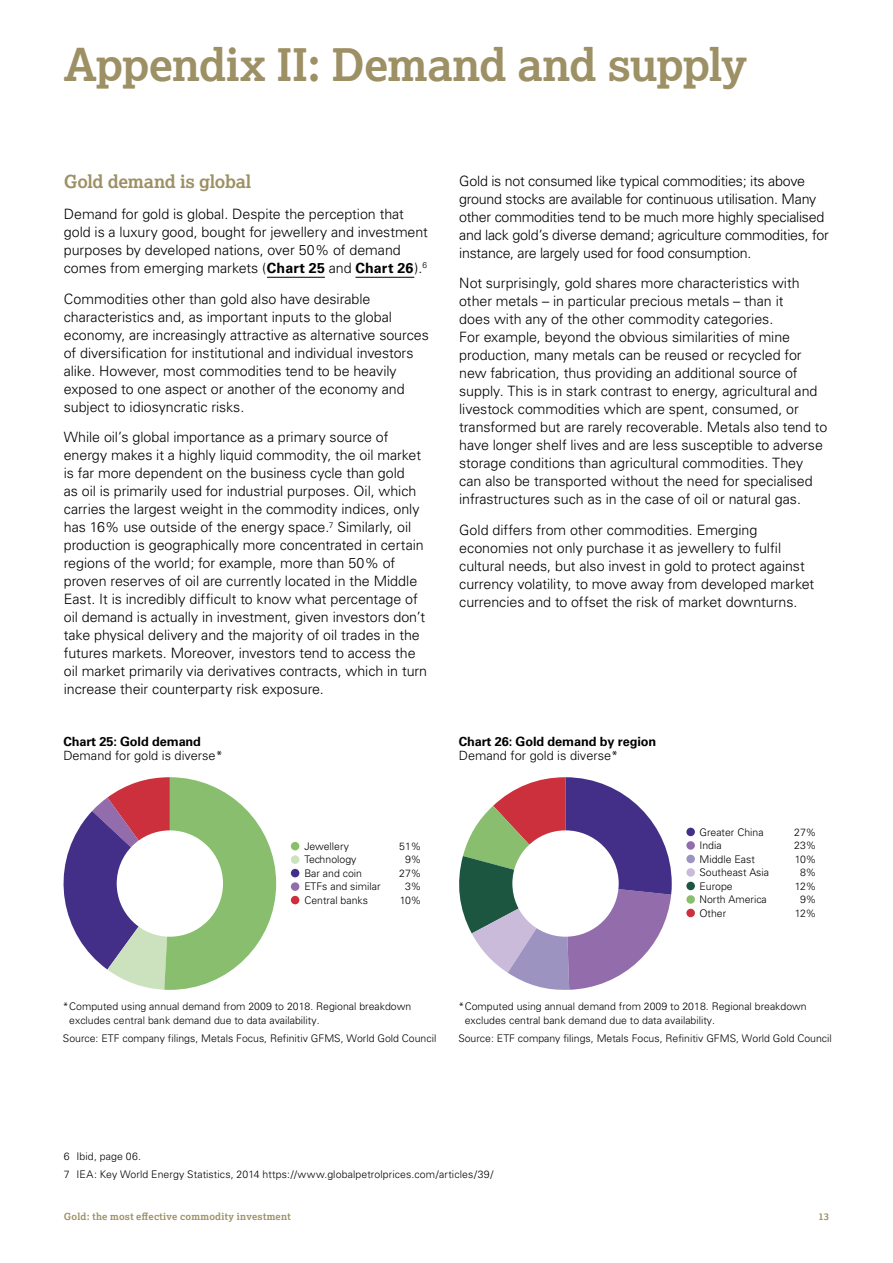
<style>
.page{position:relative;width:893px;height:1263px;background:#fff}
.page>*{position:absolute;margin:0;border:0;box-sizing:border-box;transform-origin:0 0}
.t1{font:700 45px "Lexia";letter-spacing:-.02em;color:#9d9064}
.t2{font:700 18px "Lexia";letter-spacing:-.02em;color:#9d9064}
.t3{font:300 14.25px/18px "Univers";letter-spacing:-.005em;color:#000}
.t4{font:300 12.75px "Univers";color:#000}
.t5{font:700 12.75px "Univers";letter-spacing:-.01em;color:#000}
.t6{font:300 10.5px/13.5px "Univers";color:#000}
.t7{font:700 9.75px "Lexia";letter-spacing:.025em;color:#9d9064}
.s1{font-weight:700}
</style>
<div class="page">
<hr style="left:267px;top:277px;width:58px;height:1px;background:#000">
<hr style="left:355px;top:277px;width:59px;height:1px;background:#000">
<div style="left:291px;top:855px;width:8px;height:9px;background:#cce1bd;border-radius:50%"></div>
<div style="left:291px;top:869px;width:8px;height:8px;background:#432f87;border-radius:50%"></div>
<div style="left:291px;top:882px;width:8px;height:9px;background:#926cab;border-radius:50%"></div>
<div style="left:291px;top:896px;width:8px;height:8px;background:#cd303d;border-radius:50%"></div>
<div style="left:291px;top:842px;width:8px;height:8px;background:#88be6e;border-radius:50%"></div>
<svg style="left:63px;top:777px;width:213px;height:213px"></svg>
<div style="left:117px;top:830px;width:106px;height:107px;background:#fff;border-radius:50%"></div>
<div style="left:686px;top:855px;width:9px;height:8px;background:#9d93c1;border-radius:50%"></div>
<div style="left:686px;top:868px;width:9px;height:9px;background:#cabbda;border-radius:50%"></div>
<div style="left:686px;top:882px;width:9px;height:8px;background:#1c5540;border-radius:50%"></div>
<div style="left:686px;top:895px;width:9px;height:9px;background:#88be6e;border-radius:50%"></div>
<div style="left:686px;top:909px;width:9px;height:8px;background:#cd303d;border-radius:50%"></div>
<div style="left:686px;top:841px;width:9px;height:9px;background:#926cab;border-radius:50%"></div>
<div style="left:686px;top:828px;width:9px;height:8px;background:#432f87;border-radius:50%"></div>
<svg style="left:459px;top:777px;width:213px;height:213px"></svg>
<div style="left:512px;top:830px;width:107px;height:107px;background:#fff;border-radius:50%"></div>
<h1 class="t1" style="left:64px;top:36px;width:684px">Appendix II: Demand and supply</h1>
<p class="t2" style="left:64px;top:170px;width:189px">Gold demand is global</p>
<p class="t3" style="left:64px;top:205px;width:366px">Demand for gold is global. Despite the perception that gold is a luxury good, bought for jewellery and investment purposes by developed nations, over 50% of demand comes from emerging markets (<span class="s1">Chart 25</span> and <span class="s1">Chart 26</span>).<sup>6</sup></p>
<p class="t3" style="left:64px;top:289px;width:367px">Commodities other than gold also have desirable characteristics and, as important inputs to the global economy, are increasingly attractive as alternative sources of diversification for institutional and individual investors alike. However, most commodities tend to be heavily exposed to one aspect or another of the economy and subject to idiosyncratic risks.</p>
<p class="t3" style="left:64px;top:428px;width:365px">While oil’s global importance as a primary source of energy makes it a highly liquid commodity, the oil market is far more dependent on the business cycle than gold<br>as oil is primarily used for industrial purposes. Oil, which carries the largest weight in the commodity indices, only has 16% use outside of the energy space.<sup>7</sup> Similarly, oil production is geographically more concentrated in certain regions of the world; for example, more than 50% of proven reserves of oil are currently located in the Middle East. It is incredibly difficult to know what percentage of oil demand is actually in investment, given investors don’t take physical delivery and the majority of oil trades in the futures markets. Moreover, investors tend to access the oil market primarily via derivatives contracts, which in turn increase their counterparty risk exposure.</p>
<p class="t5" style="left:63px;top:734px;width:139px">Chart 25: Gold demand</p>
<p class="t4" style="left:63px;top:748px;width:161px">Demand for gold is diverse*</p>
<p class="t6" style="left:304px;top:839px;width:46px">Jewellery</p>
<p class="t6" style="left:399px;top:839px;width:24px">51%</p>
<p class="t6" style="left:304px;top:853px;width:53px">Technology</p>
<p class="t6" style="left:405px;top:853px;width:18px">9%</p>
<p class="t6" style="left:304px;top:866px;width:59px">Bar and coin</p>
<p class="t6" style="left:399px;top:866px;width:24px">27%</p>
<p class="t6" style="left:304px;top:880px;width:78px">ETFs and similar</p>
<p class="t6" style="left:405px;top:880px;width:18px">3%</p>
<p class="t6" style="left:304px;top:893px;width:65px">Central banks</p>
<p class="t6" style="left:400px;top:893px;width:23px">10%</p>
<p class="t3" style="left:459px;top:172px;width:371px">Gold is not consumed like typical commodities; its above ground stocks are available for continuous utilisation. Many other commodities tend to be much more highly specialised and lack gold’s diverse demand; agriculture commodities, for instance, are largely used for food consumption.</p>
<p class="t3" style="left:459px;top:274px;width:370px">Not surprisingly, gold shares more characteristics with other metals – in particular precious metals – than it<br>does with any of the other commodity categories.<br>For example, beyond the obvious similarities of mine production, many metals can be reused or recycled for new fabrication, thus providing an additional source of supply. This is in stark contrast to energy, agricultural and livestock commodities which are spent, consumed, or transformed but are rarely recoverable. Metals also tend to have longer shelf lives and are less susceptible to adverse storage conditions than agricultural commodities. They can also be transported without the need for specialised infrastructures such as in the case of oil or natural gas.</p>
<p class="t3" style="left:459px;top:521px;width:356px">Gold differs from other commodities. Emerging economies not only purchase it as jewellery to fulfil cultural needs, but also invest in gold to protect against currency volatility, to move away from developed market currencies and to offset the risk of market downturns.</p>
<p class="t5" style="left:459px;top:734px;width:199px">Chart 26: Gold demand by region</p>
<p class="t4" style="left:459px;top:748px;width:161px">Demand for gold is diverse*</p>
<p class="t6" style="left:699px;top:825px;width:66px">Greater China</p>
<p class="t6" style="left:794px;top:825px;width:24px">27%</p>
<p class="t6" style="left:699px;top:839px;width:24px">India</p>
<p class="t6" style="left:794px;top:839px;width:24px">23%</p>
<p class="t6" style="left:699px;top:852px;width:57px">Middle East</p>
<p class="t6" style="left:795px;top:852px;width:23px">10%</p>
<p class="t6" style="left:699px;top:866px;width:71px">Southeast Asia</p>
<p class="t6" style="left:800px;top:866px;width:18px">8%</p>
<p class="t6" style="left:699px;top:879px;width:35px">Europe</p>
<p class="t6" style="left:795px;top:879px;width:23px">12%</p>
<p class="t6" style="left:699px;top:893px;width:69px">North America</p>
<p class="t6" style="left:800px;top:893px;width:18px">9%</p>
<p class="t6" style="left:699px;top:906px;width:28px">Other</p>
<p class="t6" style="left:795px;top:906px;width:23px">12%</p>
<p class="t6" style="left:69px;top:999px;width:343px;text-indent:-6px">* Computed using annual demand from 2009 to 2018. Regional breakdown excludes central bank demand due to data availability.</p>
<p class="t6" style="left:63px;top:1031px;width:375px">Source: ETF company filings, Metals Focus, Refinitiv GFMS, World Gold Council</p>
<p class="t6" style="left:465px;top:999px;width:343px;text-indent:-6px">* Computed using annual demand from 2009 to 2018. Regional breakdown excludes central bank demand due to data availability.</p>
<p class="t6" style="left:458px;top:1031px;width:375px">Source: ETF company filings, Metals Focus, Refinitiv GFMS, World Gold Council</p>
<p class="t6" style="left:64px;top:1147px;width:431px;line-height:18px">6 Ibid, page 06.<br>7 IEA: Key World Energy Statistics, 2014 https://www.globalpetrolprices.com/articles/39/</p>
<p class="t7" style="left:64px;top:1211px;width:228px">Gold: the most effective commodity investment</p>
<p class="t7" style="left:818px;top:1211px;width:12px">13</p>
</div>
